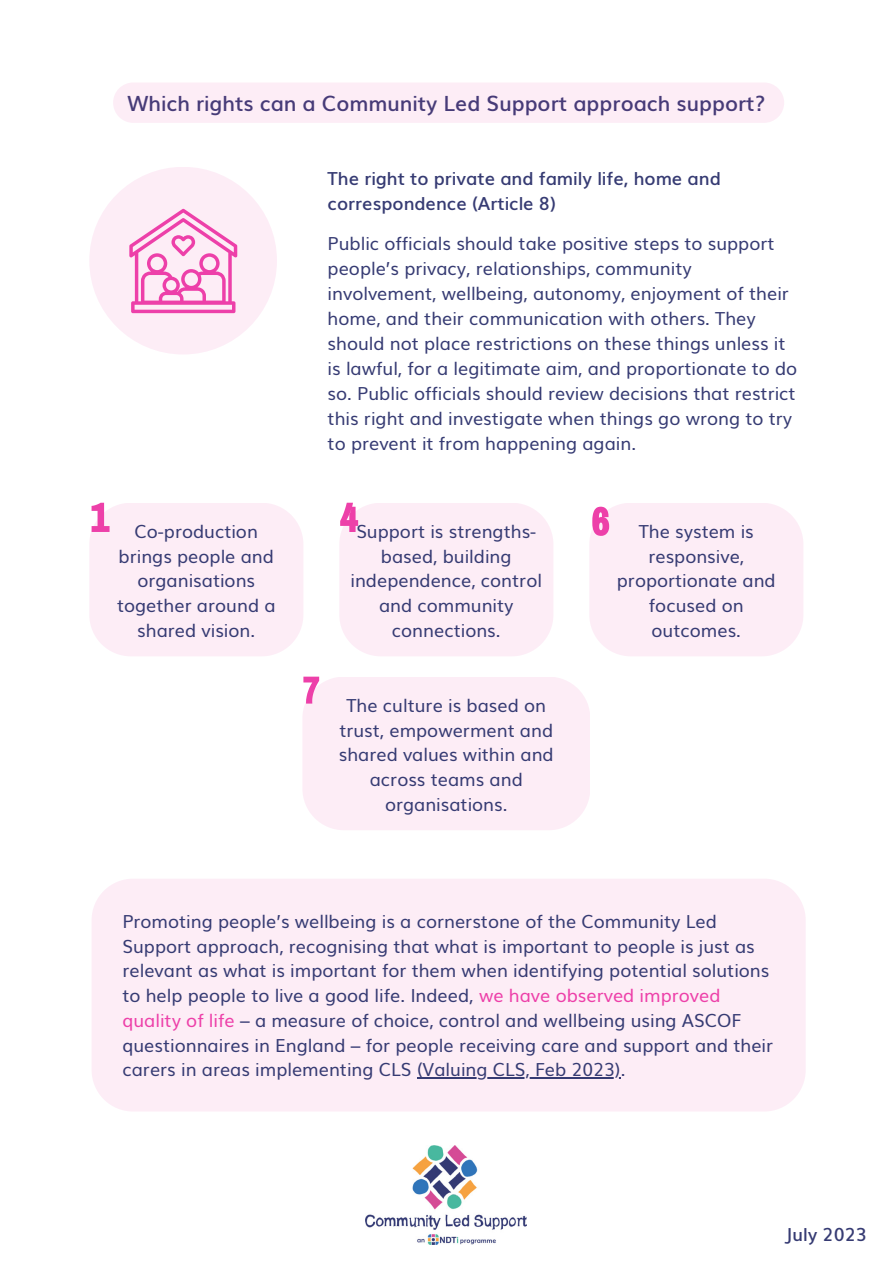
<style>
.page{position:relative;width:893px;height:1264px;background:#fff}
.page>*{position:absolute;margin:0;border:0;box-sizing:border-box;transform-origin:0 0}
.t1{font:600 21px "Muli";color:#363b73}
.t2{font:18px/24.8px "Muli";color:#363b73;text-align:center}
.t3{font:600 18px/24.8px "Muli";color:#363b73}
.s1{color:#ed40a9}
</style>
<div class="page">
<img style="left:366px;top:1145px;width:160px;height:98px">
<div style="left:92px;top:879px;width:713px;height:232px;background:#fdedf6"></div>
<div style="left:89px;top:167px;width:188px;height:187px;background:#fdedf6;border-radius:50%"></div>
<div style="left:113px;top:83px;width:671px;height:40px;background:#fdedf6"></div>
<div style="left:339px;top:502px;width:214px;height:154px;background:#fdedf6"></div>
<svg style="left:129px;top:209px;width:108px;height:104px"></svg>
<hr style="left:417px;top:1077px;width:203px;height:1px;background:#363b73">
<div style="left:89px;top:502px;width:214px;height:154px;background:#fdedf6"></div>
<div style="left:589px;top:503px;width:214px;height:153px;background:#fdedf6"></div>
<div style="left:302px;top:676px;width:288px;height:154px;background:#fdedf6"></div>
<p class="t1" style="left:127px;top:86px;width:639px">Which rights can a Community Led Support approach support?</p>
<p class="t3" style="left:327px;top:165px;width:394px">The right to private and family life, home and correspondence (Article 8)</p>
<p class="t2" style="left:327px;top:229px;width:471px;text-align:left">Public officials should take positive steps to support people’s privacy, relationships, community involvement, wellbeing, autonomy, enjoyment of their home, and their communication with others. They should not place restrictions on these things unless it is lawful, for a legitimate aim, and proportionate to do so. Public officials should review decisions that restrict this right and investigate when things go wrong to try to prevent it from happening again.</p>
<p class="t2" style="left:117px;top:517px;width:160px">Co-production brings people and organisations together around a shared vision.</p>
<p class="t2" style="left:616px;top:517px;width:160px">The system is responsive, proportionate and focused on outcomes.</p>
<p class="t2" style="left:356px;top:517px;width:181px">Support is strengths-</p>
<p class="t2" style="left:350px;top:542px;width:193px">based, building independence, control and community connections.</p>
<p class="t2" style="left:346px;top:691px;width:201px">The culture is based on</p>
<p class="t2" style="left:339px;top:716px;width:216px">trust, empowerment and shared values within and across teams and organisations.</p>
<p class="t2" style="left:122px;top:907px;width:652px;text-align:left">Promoting people’s wellbeing is a cornerstone of the Community Led Support approach, recognising that what is important to people is just as relevant as what is important for them when identifying potential solutions to help people to live a good life. Indeed, <span class="s1">we have observed improved quality of life</span> – a measure of choice, control and wellbeing using ASCOF questionnaires in England – for people receiving care and support and their carers in areas implementing CLS (Valuing CLS, Feb 2023).</p>
<p class="t3" style="left:784px;top:1221px;width:84px">July 2023</p>
</div>
